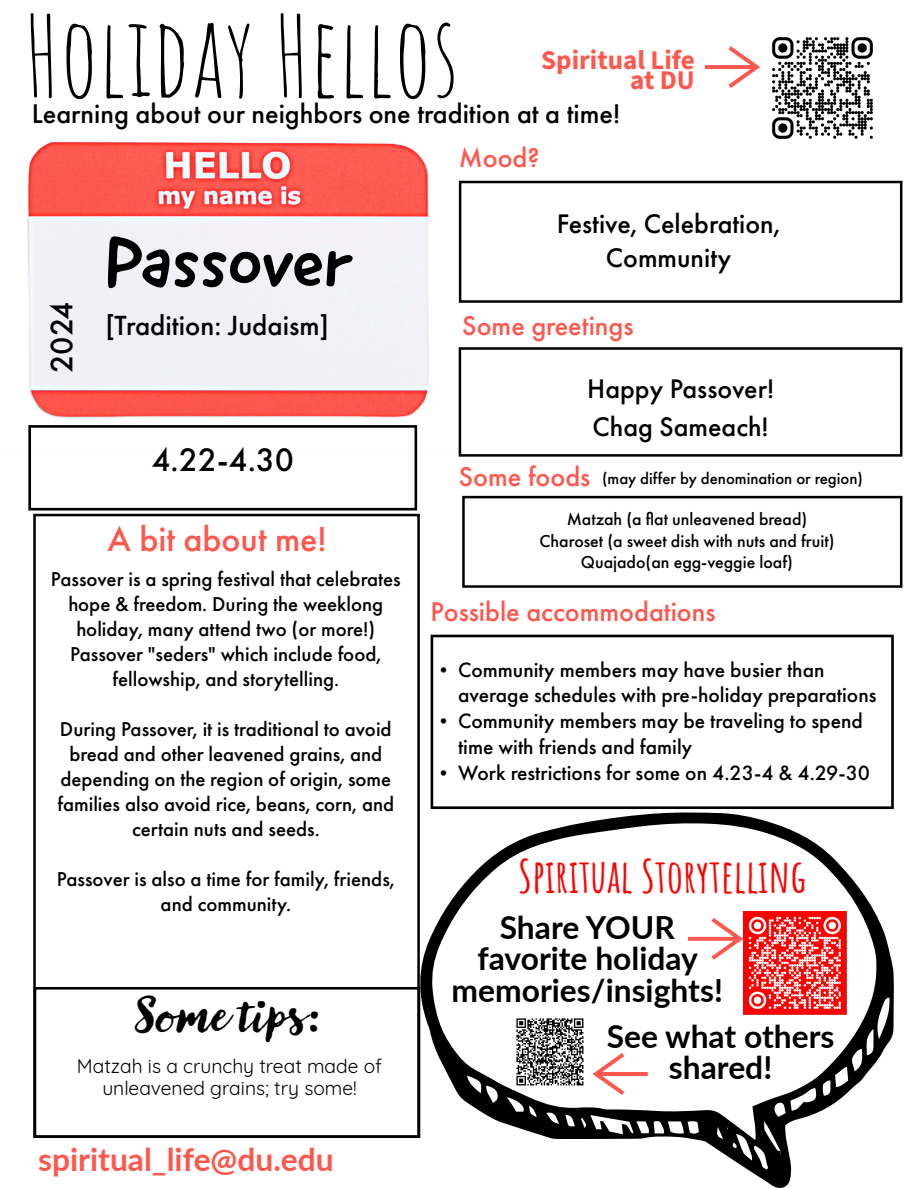
<style>
.page{position:relative;width:918px;height:1188px;background:#fff}
.page>*{position:absolute;margin:0;border:0;box-sizing:border-box;transform-origin:0 0}
.t1{font:110.7px "Amatic SC";color:#000}
.t2{font:71.7px "Good Dog New";color:#000}
.t3{font:47.4px "Lullabies";color:#000}
.t4{font:700 45.45px "Amatic SC";color:#f00}
.t5{font:500 36px "Futura PT";color:#fe574d}
.t6{font:500 33.75px "Futura PT";color:#000}
.t7{font:500 32.4px "Futura PT";color:#000}
.t8{font:700 31.8px/31.5px "Lato";color:#000;text-align:center}
.t9{font:700 31.8px "Lato";color:#fe574d}
.t10{font:500 28.8px "Futura PT";color:#000}
.t11{font:500 28.05px "Futura PT";color:#fe574d}
.t12{font:500 28.05px "Futura PT";color:#000}
.t13{font:500 27.9px/33.8px "Futura PT";color:#000;text-align:center}
.t14{font:700 27px/19.8px "Source Sans 3";color:#fe574d;text-align:right}
.t15{font:500 21.45px/25.8px "Futura PT";color:#000}
.t16{font:500 20.85px/25px "Futura PT";color:#000;text-align:center}
.t17{font:19.2px/21.6px "Quicksand";color:#000;text-align:center}
.t18{font:500 17.85px/21.5px "Futura PT";color:#000;text-align:center}
.t19{font:500 16.8px "Futura PT";color:#000}
.s1{font-family:"Times New Roman";font-weight:400}
</style>
<div class="page">
<img style="left:27px;top:142px;width:556px;height:372px">
<div style="left:33px;top:514px;width:387px;height:624px;border:3px solid #000"></div>
<div style="left:459px;top:181px;width:443px;height:122px;border:3px solid #000"></div>
<div style="left:459px;top:347px;width:443px;height:110px;border:3px solid #000"></div>
<div style="left:462px;top:496px;width:440px;height:92px;border:3px solid #000"></div>
<div style="left:431px;top:635px;width:463px;height:174px;border:3px solid #000"></div>
<div style="left:28px;top:425px;width:389px;height:85px;border:3px solid #000"></div>
<div style="left:34px;top:987px;width:386px;height:151px;border:3px solid #000"></div>
<svg style="left:417px;top:812px;width:477px;height:376px"></svg>
<svg style="left:705px;top:46px;width:55px;height:42px"></svg>
<svg style="left:684px;top:914px;width:59px;height:50px"></svg>
<svg style="left:589px;top:1049px;width:63px;height:50px"></svg>
<img style="left:743px;top:912px;width:103px;height:102px">
<img style="left:512px;top:1014px;width:75px;height:75px">
<img style="left:772px;top:37px;width:101px;height:102px">
<h1 class="t1" style="left:24px;top:-24px;width:437px">Holiday Hellos</h1>
<h3 class="t12" style="left:32px;top:97px;width:590px">Learning about our neighbors one tradition at a time!</h3>
<p class="t14" style="left:541px;top:50px;width:155px">Spiritual Life at DU</p>
<h3 class="t7" style="left:42px;top:373px;width:73px;rotate:-90deg">2024</h3>
<h2 class="t2" style="left:106px;top:216px;width:249px">Passover</h2>
<h3 class="t10" style="left:105px;top:308px;width:225px">[Tradition: Judaism]</h3>
<h3 class="t6" style="left:151px;top:439px;width:144px">4.22-4.30</h3>
<h3 class="t5" style="left:107px;top:517px;width:221px">A bit about me!</h3>
<p class="t16" style="left:51px;top:566px;width:351px">Passover is a spring festival that celebrates hope &amp; freedom. During the weeklong holiday, many attend two (or more!)<br>Passover "seders" which include food, fellowship, and storytelling.</p>
<p class="t16" style="left:57px;top:717px;width:338px">During Passover, it is traditional to avoid bread and other leavened grains, and depending on the region of origin, some families also avoid rice, beans, corn, and certain nuts and seeds.</p>
<p class="t16" style="left:57px;top:867px;width:339px">Passover is also a time for family, friends, and community.</p>
<h3 class="t3" style="left:136px;top:985px;width:189px">Some tips:</h3>
<p class="t17" style="left:77px;top:1054px;width:307px">Matzah is a crunchy treat made of unleavened grains; try some!</p>
<h3 class="t9" style="left:38px;top:1136px;width:297px">spiritual_life@du.edu</h3>
<h3 class="t11" style="left:459px;top:141px;width:82px">Mood?</h3>
<h3 class="t13" style="left:557px;top:207px;width:225px">Festive, Celebration,<br>Community</h3>
<h3 class="t11" style="left:462px;top:308px;width:173px">Some greetings</h3>
<h3 class="t13" style="left:587px;top:371px;width:188px">Happy Passover!</h3>
<h3 class="t13" style="left:592px;top:410px;width:178px">Chag Sameach!</h3>
<h3 class="t11" style="left:459px;top:460px;width:133px">Some foods</h3>
<p class="t19" style="left:602px;top:468px;width:263px">(may differ by denomination or region)</p>
<p class="t18" style="left:540px;top:509px;width:296px">Matzah (a flat unleavened bread)<br>Charoset (a sweet dish with nuts and fruit)<br>Quajado(an egg-veggie loaf)</p>
<h3 class="t11" style="left:431px;top:595px;width:287px">Possible accommodations</h3>
<p class="t15" style="left:458px;top:657px;width:420px;text-indent:-18px"><span class="s1">•</span> Community members may have busier than average schedules with pre-holiday preparations</p>
<p class="t15" style="left:458px;top:708px;width:406px;text-indent:-18px"><span class="s1">•</span> Community members may be traveling to spend time with friends and family</p>
<p class="t15" style="left:440px;top:760px;width:432px"><span class="s1">•</span> Work restrictions for some on 4.23-4 &amp; 4.29-30</p>
<h3 class="t4" style="left:518px;top:842px;width:289px">SPIRITUAL STORYTELLING</h3>
<h3 class="t8" style="left:452px;top:910px;width:273px">Share YOUR favorite holiday memories/insights!</h3>
<h3 class="t8" style="left:607px;top:1019px;width:229px">See what others shared!</h3>
</div>
